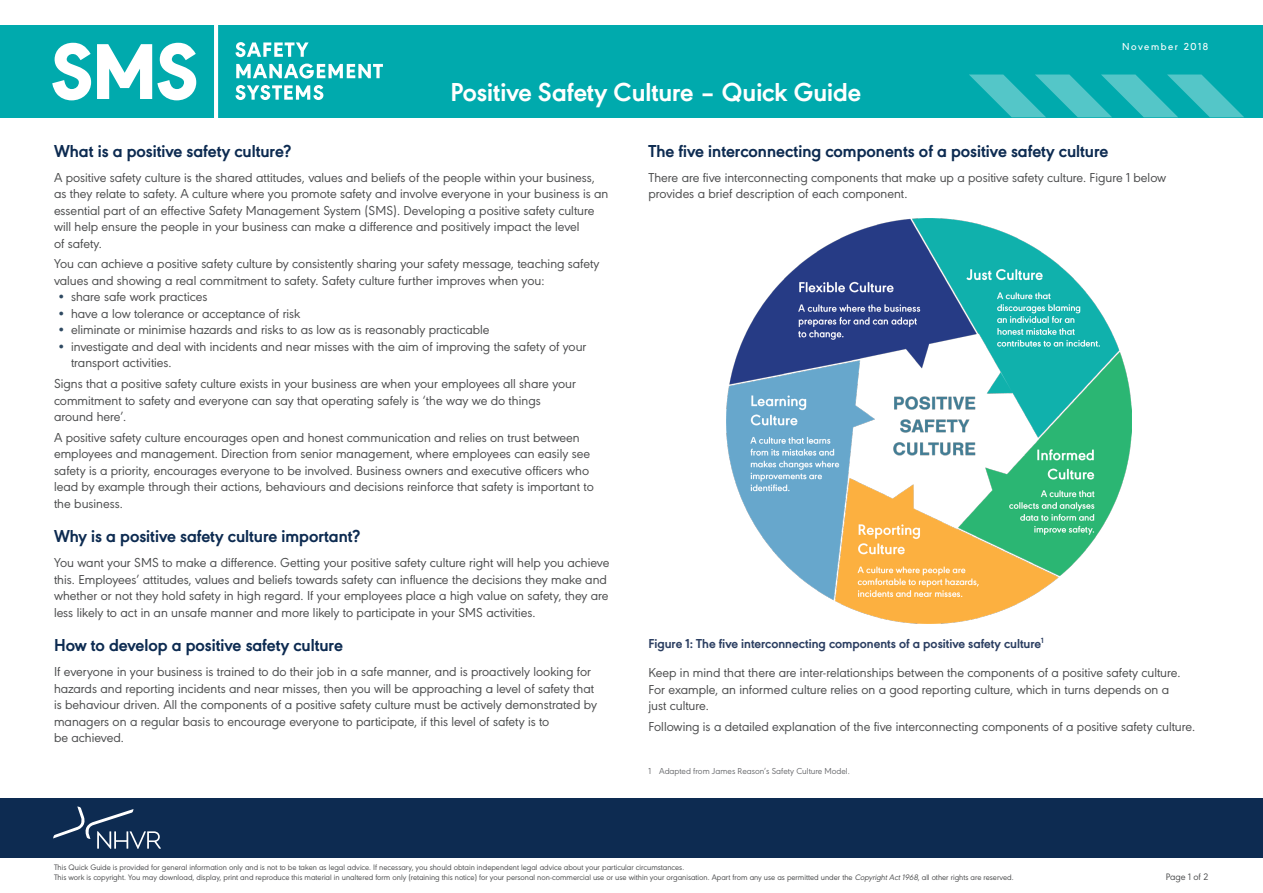
<style>
.page{position:relative;width:1263px;height:893px;background:#fff}
.page>*{position:absolute;margin:0;border:0;box-sizing:border-box;transform-origin:0 0}
.t1{font:700 27px "URW Geometric";color:#fff}
.t2{font:700 18px "URW Geometric";color:#0d2b51}
.t3{font:13.5px/16.5px "URW Geometric";color:#4b4c4d}
.t4{font:700 13.5px "URW Geometric";color:#2c3f62}
.t5{font:500 10.5px "URW Geometric";letter-spacing:.15em;color:#fff}
.t6{font:9.75px "URW Geometric";color:#4b4c4d}
.Footnote{font:9px "URW Geometric";color:#6c6d70}
.t7{font:8.25px/10.5px "URW Geometric";color:#4b4c4d}
.s1{color:#2f4a62}
.s2{font-style:italic}
</style>
<div class="page">
<div style="left:0;top:798px;width:1263px;height:59px;background:#0d2b51"></div>
<svg style="left:53px;top:806px;width:108px;height:43px"></svg>
<div style="left:0;top:25px;width:1263px;height:92px;background:#00aaad"></div>
<svg style="left:235px;top:42px;width:74px;height:15px"></svg>
<svg style="left:236px;top:64px;width:147px;height:15px"></svg>
<svg style="left:235px;top:85px;width:88px;height:15px"></svg>
<hr style="left:214px;top:24px;width:4px;height:94px;background:#fff">
<svg style="left:52px;top:43px;width:39px;height:57px"></svg>
<svg style="left:97px;top:43px;width:99px;height:57px"></svg>
<svg style="left:969px;top:75px;width:275px;height:42px"></svg>
<img style="left:726px;top:219px;width:405px;height:405px">
<h1 class="t1" style="left:450px;top:71px;width:412px">Positive Safety Culture – Quick Guide</h1>
<p class="t5" style="left:1122px;top:38px;width:88px">November 2018</p>
<h2 class="t2" style="left:54px;top:137px;width:238px">What is a positive safety culture?</h2>
<p class="t3" style="left:54px;top:168px;width:556px">A positive safety culture is the shared attitudes, values and beliefs of the people within your business, as they relate to safety. A culture where you promote safety and involve everyone in your business is an essential part of an effective Safety Management System (SMS). Developing a positive safety culture will help ensure the people in your business can make a difference and positively impact the level<br>of safety.</p>
<p class="t3" style="left:54px;top:255px;width:547px">You can achieve a positive safety culture by consistently sharing your safety message, teaching safety values and showing a real commitment to safety. Safety culture further improves when you:</p>
<p class="t3" style="left:58px;top:288px;width:151px"><span class="s1">•</span> share safe work practices</p>
<p class="t3" style="left:58px;top:304px;width:244px"><span class="s1">•</span> have a low tolerance or acceptance of risk</p>
<p class="t3" style="left:58px;top:321px;width:433px"><span class="s1">•</span> eliminate or minimise hazards and risks to as low as is reasonably practicable</p>
<p class="t3" style="left:71px;top:337px;width:517px;text-indent:-13px"><span class="s1">•</span> investigate and deal with incidents and near misses with the aim of improving the safety of your transport activities.</p>
<p class="t3" style="left:54px;top:374px;width:523px">Signs that a positive safety culture exists in your business are when your employees all share your commitment to safety and everyone can say that operating safely is ‘the way we do things around here’.</p>
<p class="t3" style="left:54px;top:428px;width:541px">A positive safety culture encourages open and honest communication and relies on trust between employees and management. Direction from senior management, where employees can easily see safety is a priority, encourages everyone to be involved. Business owners and executive officers who lead by example through their actions, behaviours and decisions reinforce that safety is important to the business.</p>
<h2 class="t2" style="left:54px;top:523px;width:307px">Why is a positive safety culture important?</h2>
<p class="t3" style="left:54px;top:553px;width:557px">You want your SMS to make a difference. Getting your positive safety culture right will help you achieve this. Employees’ attitudes, values and beliefs towards safety can influence the decisions they make and whether or not they hold safety in high regard. If your employees place a high value on safety, they are less likely to act in an unsafe manner and more likely to participate in your SMS activities.</p>
<h2 class="t2" style="left:54px;top:632px;width:290px">How to develop a positive safety culture</h2>
<p class="t3" style="left:54px;top:662px;width:544px">If everyone in your business is trained to do their job in a safe manner, and is proactively looking for hazards and reporting incidents and near misses, then you will be approaching a level of safety that is behaviour driven. All the components of a positive safety culture must be actively demonstrated by managers on a regular basis to encourage everyone to participate, if this level of safety is to<br>be achieved.</p>
<h2 class="t2" style="left:648px;top:137px;width:461px">The five interconnecting components of a positive safety culture</h2>
<p class="t3" style="left:648px;top:168px;width:519px">There are five interconnecting components that make up a positive safety culture. Figure 1 below provides a brief description of each component.</p>
<p class="t4" style="left:648px;top:633px;width:397px">Figure 1: The five interconnecting components of a positive safety culture<sup>1</sup></p>
<p class="t3" style="left:648px;top:663px;width:533px">Keep in mind that there are inter-relationships between the components of a positive safety culture.<br>For example, an informed culture relies on a good reporting culture, which in turns depends on a just culture.</p>
<p class="t3" style="left:648px;top:717px;width:548px">Following is a detailed explanation of the five interconnecting components of a positive safety culture.</p>
<p class="Footnote" style="left:648px;top:764px;width:203px">1 Adapted from James Reason’s Safety Culture Model.</p>
<p class="t7" style="left:54px;top:861px;width:961px">This Quick Guide is provided for general information only and is not to be taken as legal advice. If necessary, you should obtain independent legal advice about your particular circumstances.<br>This work is copyright. You may download, display, print and reproduce this material in unaltered form only (retaining this notice) for your personal non-commercial use or use within your organisation. Apart from any use as permitted under the <span class="s2">Copyright Act 1968</span>, all other rights are reserved.</p>
<p class="t6" style="left:1166px;top:870px;width:44px">Page 1 of 2</p>
</div>
